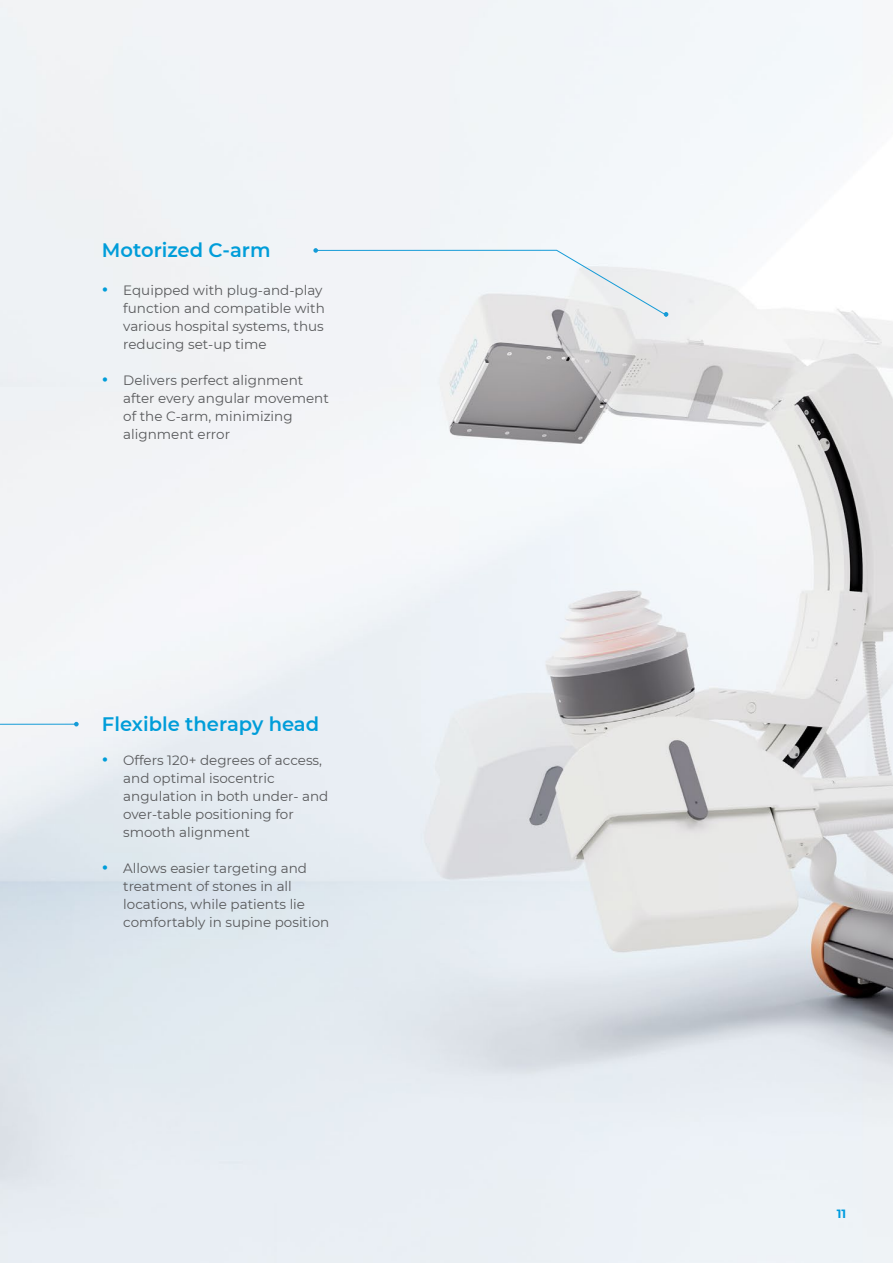
<style>
.page{position:relative;width:893px;height:1263px;background:#fff}
.page>*{position:absolute;margin:0;border:0;box-sizing:border-box;transform-origin:0 0}
.t1{font:600 19.5px "Montserrat";color:#009dd9}
.t2{font:13.5px/18px "Montserrat";color:#58595b}
.t3{font:700 12px "Montserrat";color:#009cdf}
.s1{font-weight:600;font-size:19.5px;color:#009dd9}
</style>
<div class="page">
<img style="left:0;top:0;width:893px;height:1263px">
<svg style="left:313px;top:248px;width:355px;height:69px"></svg>
<div style="left:0;top:674px;width:79px;height:52px;background:#f2f6f7"></div>
<h1 class="t1" style="left:102px;top:236px;width:170px">Motorized C-arm</h1>
<p class="t2" style="left:123px;top:281px;width:203px;text-indent:-21px"><span class="s1">•</span> Equipped with plug-and-play function and compatible with various hospital systems, thus reducing set-up time</p>
<p class="t2" style="left:123px;top:371px;width:207px;text-indent:-21px"><span class="s1">•</span> Delivers perfect alignment after every angular movement of the C-arm, minimizing alignment error</p>
<h1 class="t1" style="left:102px;top:710px;width:219px">Flexible therapy head</h1>
<p class="t2" style="left:123px;top:751px;width:207px;text-indent:-21px"><span class="s1">•</span> Offers 120+ degrees of access, and optimal isocentric angulation in both under- and over-table positioning for smooth alignment</p>
<p class="t2" style="left:123px;top:859px;width:208px;text-indent:-21px"><span class="s1">•</span> Allows easier targeting and treatment of stones in all locations, while patients lie comfortably in supine position</p>
<p class="t3" style="left:837px;top:1205px;width:11px">11</p>
</div>
